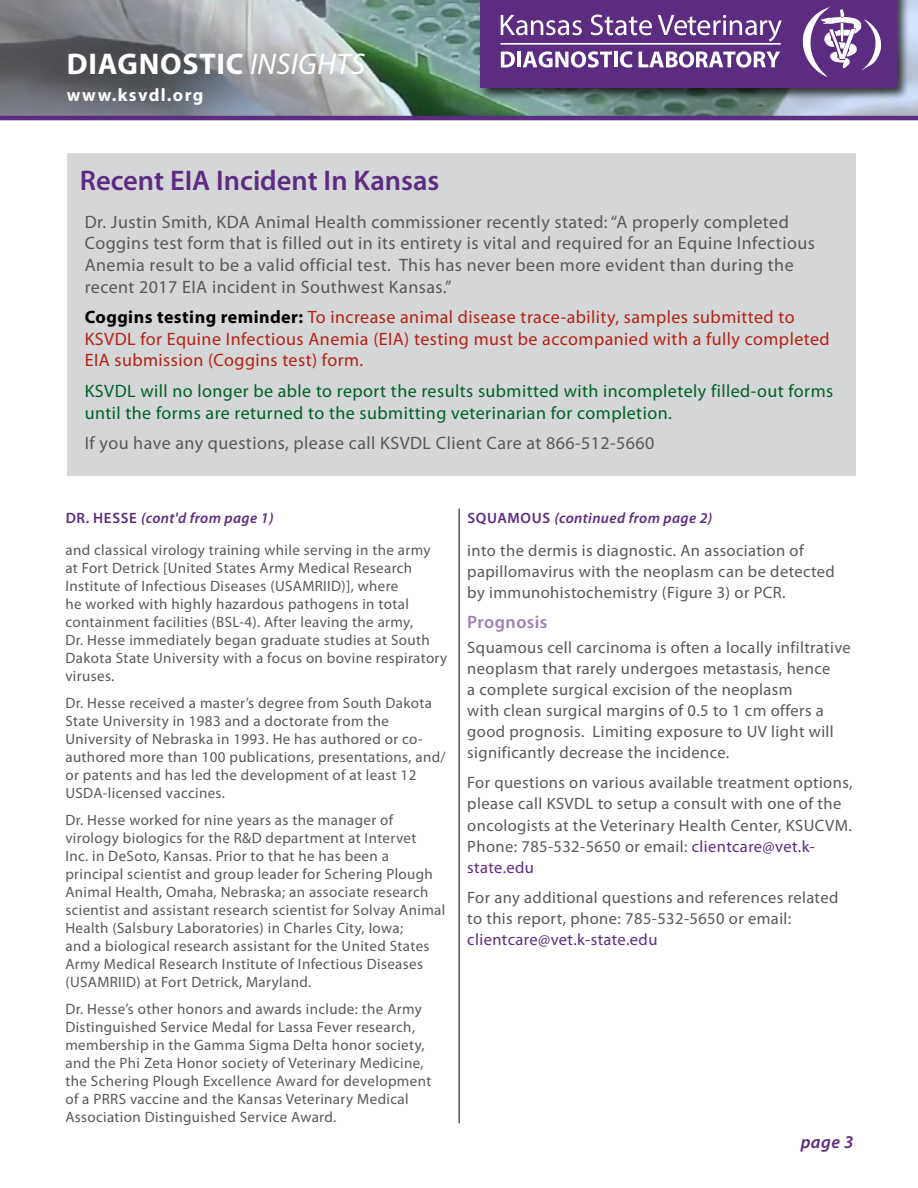
<style>
.page{position:relative;width:918px;height:1188px;background:#fff}
.page>*{position:absolute;margin:0;border:0;box-sizing:border-box;transform-origin:0 0}
.t1{font:700 30px "Myriad Pro";letter-spacing:.025em;color:#fff}
.t2{font:600 28.5px "Myriad Pro";color:#5c2c81}
.t3{font:18px/21.6px "Myriad Pro";letter-spacing:.025em;color:#58595b}
.t4{font:18px/21.6px "Myriad Pro";letter-spacing:.025em;color:#b32317}
.t5{font:18px/21.6px "Myriad Pro";letter-spacing:.025em;color:#006227}
.t6{font:700 18px "Myriad Pro";letter-spacing:.075em;color:#fff}
.t7{font:600 18px "Myriad Pro";letter-spacing:.025em;color:#9d81b4}
.t8{font:italic 600 18px "Myriad Pro";color:#5c2c81}
.t9{font:16.5px/21px "Myriad Pro";letter-spacing:.025em;color:#58595b}
.t10{font:16.5px "Myriad Pro";letter-spacing:.025em;color:#5c2c81}
.t11{font:15px/18px "Myriad Pro";letter-spacing:.025em;color:#58595b}
.t12{font:italic 600 15px "Myriad Pro";letter-spacing:.025em;color:#5c2c81}
.s1{font-weight:400;font-style:italic}
.s2{font-weight:700;color:#000}
.s3{font-style:normal}
.s4{color:#5c2c81}
</style>
<div class="page">
<svg style="left:0;top:0;width:918px;height:120px;background:#7f898d"></svg>
<div style="left:478px;top:0;width:433px;height:101px;background:#000;opacity:.75"></div>
<div style="left:481px;top:0;width:416px;height:87px;background:#5c2c81"></div>
<svg style="left:501px;top:51px;width:14px;height:17px"></svg>
<hr style="left:517px;top:52px;width:4px;height:15px;background:#fff">
<svg style="left:523px;top:51px;width:89px;height:17px"></svg>
<hr style="left:614px;top:52px;width:4px;height:15px;background:#fff">
<svg style="left:620px;top:51px;width:13px;height:17px"></svg>
<svg style="left:639px;top:51px;width:141px;height:17px"></svg>
<svg style="left:501px;top:15px;width:81px;height:20px"></svg>
<svg style="left:591px;top:15px;width:61px;height:20px"></svg>
<svg style="left:658px;top:15px;width:124px;height:27px"></svg>
<hr style="left:500px;top:43px;width:281px;height:2px;background:#fff">
<img style="left:802px;top:6px;width:80px;height:71px">
<div style="left:67px;top:153px;width:789px;height:322px;background:#d5d6d8"></div>
<hr style="left:459px;top:509px;width:1px;height:614px;background:#000">
<h1 class="t1" style="left:67px;top:47px;width:300px">DIAGNOSTIC <span class="s1">INSIGHTS</span></h1>
<p class="t6" style="left:67px;top:85px;width:138px">www.ksvdl.org</p>
<h2 class="t2" style="left:80px;top:165px;width:361px">Recent EIA Incident In Kansas</h2>
<p class="t3" style="left:85px;top:211px;width:732px">Dr. Justin Smith, KDA Animal Health commissioner recently stated: “A properly completed Coggins test form that is filled out in its entirety is vital and required for an Equine Infectious Anemia result to be a valid official test. This has never been more evident than during the recent 2017 EIA incident in Southwest Kansas.”</p>
<p class="t4" style="left:85px;top:307px;width:747px"><span class="s2">Coggins testing reminder:</span> To increase animal disease trace-ability, samples submitted to<br>KSVDL for Equine Infectious Anemia (EIA) testing must be accompanied with a fully completed<br>EIA submission (Coggins test) form.</p>
<p class="t5" style="left:85px;top:380px;width:750px">KSVDL will no longer be able to report the results submitted with incompletely filled-out forms until the forms are returned to the submitting veterinarian for completion.</p>
<p class="t3" style="left:85px;top:433px;width:571px">If you have any questions, please call KSVDL Client Care at 866-512-5660</p>
<p class="t12" style="left:66px;top:510px;width:209px"><span class="s3">DR. HESSE</span> (cont'd from page 1)</p>
<p class="t11" style="left:65px;top:541px;width:383px">and classical virology training while serving in the army<br>at Fort Detrick [United States Army Medical Research Institute of Infectious Diseases (USAMRIID)], where<br>he worked with highly hazardous pathogens in total containment facilities (BSL-4). After leaving the army,<br>Dr. Hesse immediately began graduate studies at South Dakota State University with a focus on bovine respiratory viruses.</p>
<p class="t11" style="left:65px;top:694px;width:382px">Dr. Hesse received a master’s degree from South Dakota State University in 1983 and a doctorate from the University of Nebraska in 1993. He has authored or co&shy;authored more than 100 publications, presentations, and/ or patents and has led the development of at least 12<br>USDA-licensed vaccines.</p>
<p class="t11" style="left:65px;top:811px;width:382px">Dr. Hesse worked for nine years as the manager of virology biologics for the R&amp;D department at Intervet<br>Inc. in DeSoto, Kansas. Prior to that he has been a principal scientist and group leader for Schering Plough Animal Health, Omaha, Nebraska; an associate research scientist and assistant research scientist for Solvay Animal Health (Salsbury Laboratories) in Charles City, Iowa;<br>and a biological research assistant for the United States Army Medical Research Institute of Infectious Diseases (USAMRIID) at Fort Detrick, Maryland.</p>
<p class="t11" style="left:65px;top:1000px;width:367px">Dr. Hesse’s other honors and awards include: the Army Distinguished Service Medal for Lassa Fever research, membership in the Gamma Sigma Delta honor society, and the Phi Zeta Honor society of Veterinary Medicine, the Schering Plough Excellence Award for development of a PRRS vaccine and the Kansas Veterinary Medical Association Distinguished Service Award.</p>
<p class="t12" style="left:467px;top:510px;width:246px"><span class="s3">SQUAMOUS</span> (continued from page 2)</p>
<p class="t9" style="left:467px;top:540px;width:369px">into the dermis is diagnostic. An association of papillomavirus with the neoplasm can be detected by immunohistochemistry (Figure 3) or PCR.</p>
<p class="t7" style="left:467px;top:612px;width:82px">Prognosis</p>
<p class="t9" style="left:467px;top:638px;width:385px">Squamous cell carcinoma is often a locally infiltrative neoplasm that rarely undergoes metastasis, hence<br>a complete surgical excision of the neoplasm<br>with clean surgical margins of 0.5 to 1 cm offers a good prognosis. Limiting exposure to UV light will significantly decrease the incidence.</p>
<p class="t9" style="left:467px;top:773px;width:387px">For questions on various available treatment options, please call KSVDL to setup a consult with one of the oncologists at the Veterinary Health Center, KSUCVM.<br>Phone: 785-532-5650 or email: <span class="s4">clientcare@vet.k&shy;state.edu</span></p>
<p class="t9" style="left:467px;top:887px;width:373px">For any additional questions and references related to this report, phone: 785-532-5650 or email:</p>
<p class="t10" style="left:467px;top:930px;width:192px">clientcare@vet.k-state.edu</p>
<p class="t8" style="left:801px;top:1132px;width:54px">page 3</p>
</div>
